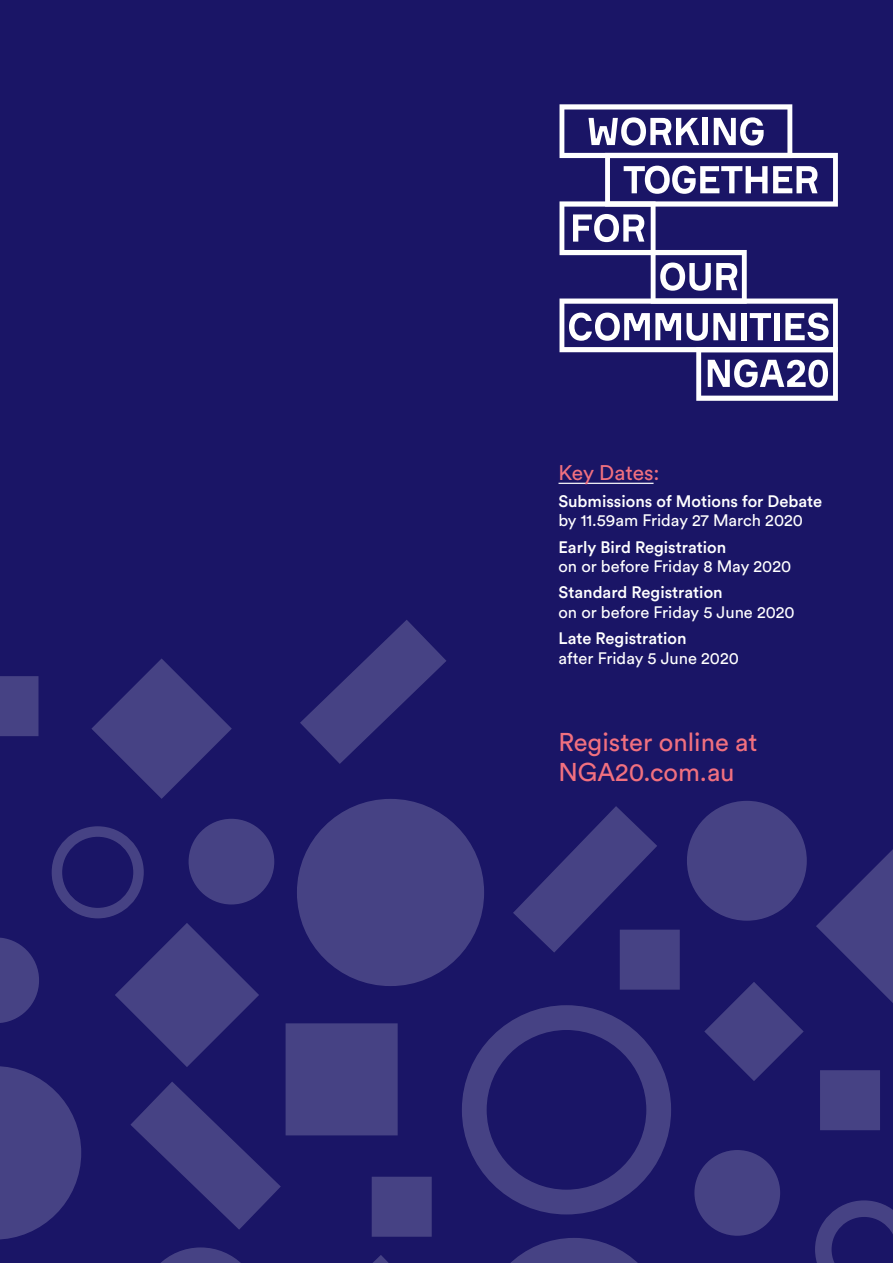
<style>
.page{position:relative;width:893px;height:1263px;background:#1a1566}
.page>*{position:absolute;margin:0;border:0;box-sizing:border-box;transform-origin:0 0}
.Paragraph_Body_01{font:25.5px/30px "Circular Std";color:#f1707f}
.Paragraph_Heading_03{font:21px "Circular Std";letter-spacing:-.005em;color:#f1707f}
.Paragraph_Body_01-2{font:16.5px/19.5px "Circular Std";color:#fff}
.Paragraph_Body_01-3{font:500 16.5px/19.5px "Circular Std";color:#fff}
.s1{font-weight:400}
.s2{font-weight:500}
</style>
<div class="page">
<hr style="left:558px;top:483px;width:96px;height:1px;background:#fff">
<svg style="left:559px;top:104px;width:279px;height:297px"></svg>
<svg style="left:513px;top:806px;width:144px;height:146px"></svg>
<svg style="left:130px;top:1082px;width:151px;height:148px"></svg>
<svg style="left:816px;top:849px;width:77px;height:154px"></svg>
<svg style="left:0;top:1066px;width:81px;height:173px"></svg>
<div style="left:298px;top:800px;width:185px;height:185px;background:#464284;border-radius:50%"></div>
<svg style="left:0;top:937px;width:39px;height:86px"></svg>
<div style="left:190px;top:820px;width:83px;height:83px;background:#464284;border-radius:50%"></div>
<div style="left:189px;top:819px;width:85px;height:85px;border:3px solid #fff;border-radius:50%"></div>
<div style="left:688px;top:802px;width:117px;height:117px;background:#464284;border-radius:50%"></div>
<div style="left:687px;top:801px;width:120px;height:120px;border:3px solid #fff;border-radius:50%"></div>
<div style="left:462px;top:1005px;width:209px;height:209px;border:25px solid #fff;border-radius:50%"></div>
<div style="left:52px;top:826px;width:92px;height:92px;border:10px solid #fff;border-radius:50%"></div>
<svg style="left:704px;top:982px;width:100px;height:99px"></svg>
<div style="left:620px;top:930px;width:60px;height:60px;background:#464284"></div>
<div style="left:820px;top:1070px;width:60px;height:60px;background:#464284"></div>
<div style="left:286px;top:1023px;width:112px;height:112px;background:#464284"></div>
<div style="left:372px;top:1177px;width:60px;height:60px;background:#464284"></div>
<svg style="left:115px;top:923px;width:144px;height:144px"></svg>
<svg style="left:373px;top:1255px;width:16px;height:8px"></svg>
<svg style="left:511px;top:1238px;width:127px;height:25px"></svg>
<div style="left:696px;top:1151px;width:83px;height:83px;background:#464284;border-radius:50%"></div>
<div style="left:694px;top:1150px;width:86px;height:86px;border:3px solid #fff;border-radius:50%"></div>
<svg style="left:161px;top:1247px;width:80px;height:16px"></svg>
<svg style="left:815px;top:1200px;width:78px;height:63px"></svg>
<svg style="left:91px;top:658px;width:141px;height:141px"></svg>
<div style="left:0;top:676px;width:39px;height:60px;background:#464284"></div>
<svg style="left:300px;top:620px;width:146px;height:144px"></svg>
<p class="Paragraph_Heading_03" style="left:558px;top:460px;width:103px">Key Dates:</p>
<p class="Paragraph_Body_01-3" style="left:558px;top:491px;width:265px">Submissions of Motions for Debate <span class="s1">by 11.59am Friday 27 March 2020</span></p>
<p class="Paragraph_Body_01-2" style="left:558px;top:537px;width:234px"><span class="s2">Early Bird Registration<br></span>on or before Friday 8 May 2020</p>
<p class="Paragraph_Body_01-2" style="left:558px;top:583px;width:238px"><span class="s2">Standard Registration<br></span>on or before Friday 5 June 2020</p>
<p class="Paragraph_Body_01-2" style="left:558px;top:629px;width:182px"><span class="s2">Late Registration<br></span>after Friday 5 June 2020</p>
<p class="Paragraph_Body_01" style="left:558px;top:727px;width:201px">Register online at<br>NGA20.com.au</p>
</div>
